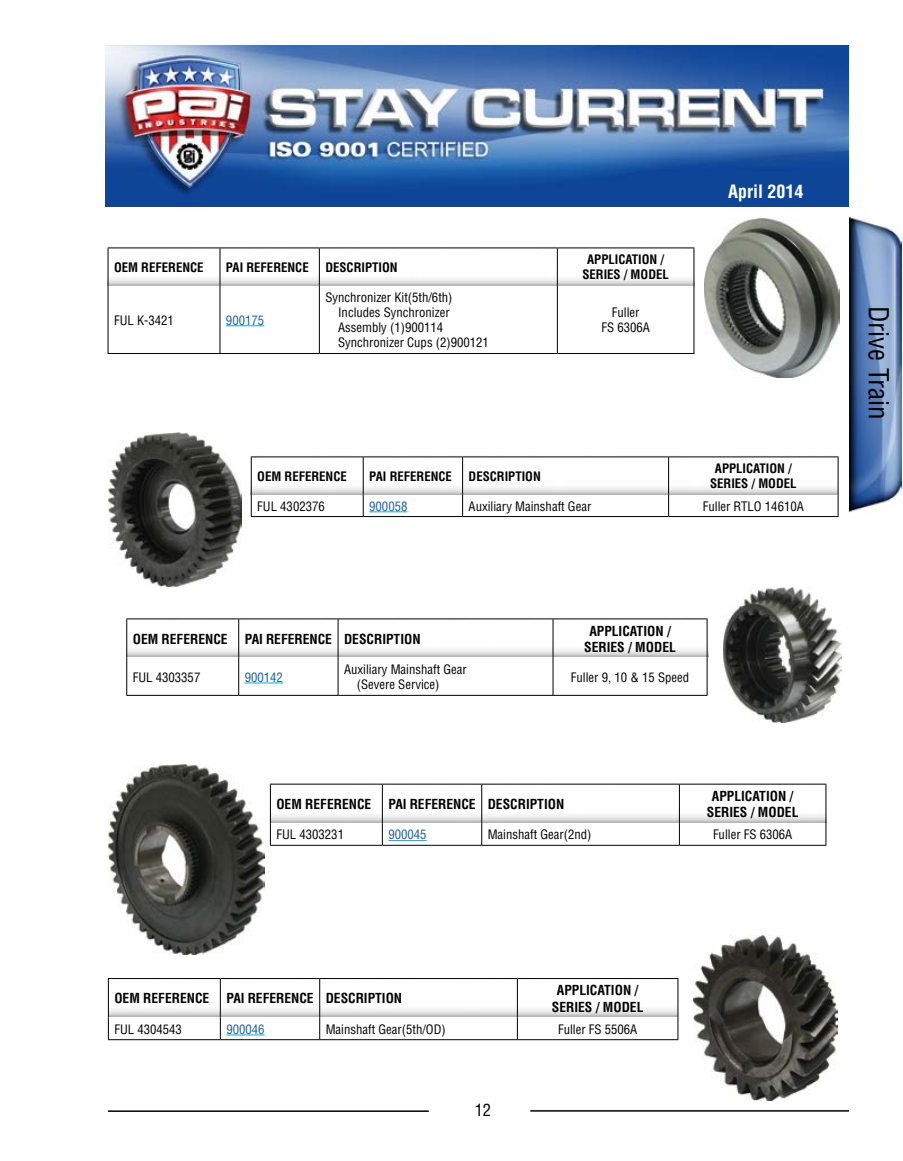
<style>
.page{position:relative;width:903px;height:1161px;background:#fff}
.page>*{position:absolute;margin:0;border:0;box-sizing:border-box;transform-origin:0 0}
.t1{font:condensed 27px "Helvetica";color:#000}
.t2{font:700 condensed 18px "Helvetica";color:#fff}
.t3{font:condensed 16.5px "Helvetica";color:#000}
.t4{font:700 condensed 13.5px/16.2px "Helvetica";color:#000;text-align:center}
.t5{font:condensed 12.75px/15.3px "Helvetica";color:#000}
.t6{font:700 condensed 12.75px/15.3px "Helvetica";color:#000;text-align:center}
.t7{font:condensed 12.75px "Helvetica";color:#215e9e}
</style>
<div class="page">
<hr style="left:108px;top:1110px;width:321px;height:2px;background:#000">
<hr style="left:530px;top:1110px;width:319px;height:2px;background:#000">
<img style="left:849px;top:216px;width:53px;height:297px">
<img style="left:106px;top:46px;width:743px;height:161px">
<img style="left:270px;top:783px;width:557px;height:39px">
<hr style="left:270px;top:784px;width:112px;height:1px;background:#000">
<hr style="left:270px;top:785px;width:1px;height:38px;background:#000">
<hr style="left:382px;top:784px;width:100px;height:1px;background:#000">
<hr style="left:382px;top:785px;width:1px;height:38px;background:#000">
<hr style="left:482px;top:784px;width:197px;height:1px;background:#000">
<hr style="left:481px;top:785px;width:1px;height:38px;background:#000">
<hr style="left:679px;top:784px;width:147px;height:1px;background:#000">
<hr style="left:679px;top:785px;width:1px;height:38px;background:#000">
<hr style="left:825px;top:785px;width:1px;height:38px;background:#000">
<svg style="left:270px;top:823px;width:1px;height:22px"></svg>
<svg style="left:382px;top:823px;width:1px;height:22px"></svg>
<svg style="left:481px;top:823px;width:1px;height:22px"></svg>
<svg style="left:679px;top:823px;width:1px;height:22px"></svg>
<svg style="left:825px;top:823px;width:1px;height:22px"></svg>
<hr style="left:270px;top:845px;width:112px;height:1px;background:#000">
<hr style="left:382px;top:845px;width:100px;height:1px;background:#000">
<hr style="left:482px;top:845px;width:197px;height:1px;background:#000">
<hr style="left:679px;top:845px;width:147px;height:1px;background:#000">
<hr style="left:388px;top:840px;width:39px;height:1px;background:#00aeef">
<img style="left:251px;top:456px;width:587px;height:39px">
<hr style="left:251px;top:457px;width:112px;height:1px;background:#000">
<hr style="left:251px;top:457px;width:1px;height:37px;background:#000">
<hr style="left:363px;top:457px;width:100px;height:1px;background:#000">
<hr style="left:363px;top:457px;width:1px;height:37px;background:#000">
<hr style="left:463px;top:457px;width:206px;height:1px;background:#000">
<hr style="left:462px;top:457px;width:1px;height:37px;background:#000">
<hr style="left:669px;top:457px;width:169px;height:1px;background:#000">
<hr style="left:668px;top:457px;width:1px;height:37px;background:#000">
<hr style="left:838px;top:457px;width:1px;height:37px;background:#000">
<svg style="left:251px;top:494px;width:1px;height:22px"></svg>
<svg style="left:363px;top:494px;width:1px;height:22px"></svg>
<svg style="left:462px;top:494px;width:1px;height:22px"></svg>
<svg style="left:668px;top:494px;width:1px;height:22px"></svg>
<svg style="left:838px;top:494px;width:1px;height:22px"></svg>
<hr style="left:251px;top:516px;width:112px;height:1px;background:#000">
<hr style="left:363px;top:516px;width:100px;height:1px;background:#000">
<hr style="left:463px;top:516px;width:206px;height:1px;background:#000">
<hr style="left:669px;top:516px;width:169px;height:1px;background:#000">
<hr style="left:369px;top:512px;width:38px;height:1px;background:#00aeef">
<img style="left:109px;top:979px;width:568px;height:37px">
<hr style="left:108px;top:978px;width:112px;height:1px;background:#000">
<hr style="left:108px;top:979px;width:1px;height:39px;background:#000">
<hr style="left:220px;top:978px;width:100px;height:1px;background:#000">
<hr style="left:220px;top:979px;width:1px;height:39px;background:#000">
<hr style="left:320px;top:978px;width:197px;height:1px;background:#000">
<hr style="left:319px;top:979px;width:1px;height:39px;background:#000">
<hr style="left:517px;top:978px;width:161px;height:1px;background:#000">
<hr style="left:517px;top:979px;width:1px;height:39px;background:#000">
<hr style="left:677px;top:979px;width:1px;height:39px;background:#000">
<svg style="left:108px;top:1018px;width:1px;height:21px"></svg>
<svg style="left:220px;top:1018px;width:1px;height:21px"></svg>
<svg style="left:319px;top:1018px;width:1px;height:21px"></svg>
<svg style="left:517px;top:1018px;width:1px;height:21px"></svg>
<svg style="left:677px;top:1018px;width:1px;height:21px"></svg>
<hr style="left:108px;top:1039px;width:112px;height:1px;background:#000">
<hr style="left:220px;top:1039px;width:100px;height:1px;background:#000">
<hr style="left:320px;top:1039px;width:197px;height:1px;background:#000">
<hr style="left:517px;top:1039px;width:161px;height:1px;background:#000">
<hr style="left:226px;top:1035px;width:39px;height:1px;background:#00aeef">
<img style="left:108px;top:765px;width:156px;height:189px">
<img style="left:693px;top:935px;width:145px;height:166px">
<img style="left:108px;top:432px;width:133px;height:155px">
<img style="left:126px;top:618px;width:582px;height:39px">
<hr style="left:126px;top:619px;width:113px;height:1px;background:#000">
<hr style="left:126px;top:619px;width:1px;height:39px;background:#000">
<hr style="left:239px;top:619px;width:99px;height:1px;background:#000">
<hr style="left:238px;top:619px;width:1px;height:39px;background:#000">
<hr style="left:338px;top:619px;width:215px;height:1px;background:#000">
<hr style="left:338px;top:619px;width:1px;height:39px;background:#000">
<hr style="left:553px;top:619px;width:154px;height:1px;background:#000">
<hr style="left:553px;top:619px;width:1px;height:39px;background:#000">
<hr style="left:707px;top:619px;width:1px;height:39px;background:#000">
<hr style="left:126px;top:658px;width:1px;height:37px;background:#000">
<hr style="left:238px;top:658px;width:1px;height:37px;background:#000">
<hr style="left:338px;top:658px;width:1px;height:37px;background:#000">
<hr style="left:553px;top:658px;width:1px;height:37px;background:#000">
<hr style="left:707px;top:658px;width:1px;height:37px;background:#000">
<hr style="left:126px;top:695px;width:113px;height:1px;background:#000">
<hr style="left:239px;top:695px;width:99px;height:1px;background:#000">
<hr style="left:338px;top:695px;width:215px;height:1px;background:#000">
<hr style="left:553px;top:695px;width:154px;height:1px;background:#000">
<hr style="left:245px;top:683px;width:38px;height:1px;background:#00aeef">
<img style="left:724px;top:588px;width:117px;height:135px">
<img style="left:704px;top:219px;width:136px;height:159px">
<img style="left:108px;top:247px;width:587px;height:39px">
<hr style="left:108px;top:248px;width:112px;height:1px;background:#000">
<hr style="left:108px;top:248px;width:1px;height:37px;background:#000">
<hr style="left:220px;top:248px;width:99px;height:1px;background:#000">
<hr style="left:220px;top:248px;width:1px;height:37px;background:#000">
<hr style="left:319px;top:248px;width:238px;height:1px;background:#000">
<hr style="left:319px;top:248px;width:1px;height:37px;background:#000">
<hr style="left:557px;top:248px;width:137px;height:1px;background:#000">
<hr style="left:557px;top:248px;width:1px;height:37px;background:#000">
<hr style="left:694px;top:248px;width:1px;height:37px;background:#000">
<hr style="left:108px;top:285px;width:1px;height:68px;background:#000">
<hr style="left:220px;top:285px;width:1px;height:68px;background:#000">
<hr style="left:319px;top:285px;width:1px;height:68px;background:#000">
<hr style="left:557px;top:285px;width:1px;height:68px;background:#000">
<hr style="left:694px;top:285px;width:1px;height:68px;background:#000">
<hr style="left:108px;top:353px;width:112px;height:1px;background:#000">
<hr style="left:220px;top:353px;width:99px;height:1px;background:#000">
<hr style="left:319px;top:353px;width:238px;height:1px;background:#000">
<hr style="left:557px;top:353px;width:137px;height:1px;background:#000">
<hr style="left:226px;top:325px;width:38px;height:1px;background:#00aeef">
<p class="t6" style="left:114px;top:259px;width:91px">OEM REFERENCE</p>
<p class="t6" style="left:226px;top:259px;width:84px">PAI REFERENCE</p>
<p class="t6" style="left:325px;top:259px;width:74px">DESCRIPTION</p>
<p class="t6" style="left:582px;top:252px;width:88px">APPLICATION /<br>SERIES / MODEL</p>
<p class="t5" style="left:114px;top:312px;width:61px">FUL K-3421</p>
<p class="t7" style="left:226px;top:312px;width:40px">900175</p>
<p class="t5" style="left:338px;top:289px;width:152px;text-indent:-13px">Synchronizer Kit(5th/6th)<br>Includes Synchronizer<br>Assembly (1)900114<br>Synchronizer Cups (2)900121</p>
<p class="t5" style="left:601px;top:305px;width:50px;text-align:center">Fuller<br>FS 6306A</p>
<h2 class="t2" style="left:728px;top:181px;width:77px">April 2014</h2>
<p class="t6" style="left:257px;top:468px;width:91px">OEM REFERENCE</p>
<p class="t6" style="left:369px;top:468px;width:84px">PAI REFERENCE</p>
<p class="t6" style="left:469px;top:468px;width:74px">DESCRIPTION</p>
<p class="t6" style="left:710px;top:461px;width:88px">APPLICATION /<br>SERIES / MODEL</p>
<p class="t5" style="left:257px;top:498px;width:69px">FUL 4302376</p>
<p class="t7" style="left:369px;top:498px;width:40px">900058</p>
<p class="t5" style="left:469px;top:498px;width:124px">Auxiliary Mainshaft Gear</p>
<p class="t5" style="left:703px;top:498px;width:103px">Fuller RTLO 14610A</p>
<p class="t4" style="left:133px;top:631px;width:96px">OEM REFERENCE</p>
<p class="t4" style="left:245px;top:631px;width:177px">PAI REFERENCE DESCRIPTION</p>
<p class="t4" style="left:584px;top:623px;width:93px">APPLICATION /<br>SERIES / MODEL</p>
<p class="t5" style="left:133px;top:669px;width:69px">FUL 4303357</p>
<p class="t7" style="left:245px;top:669px;width:40px">900142</p>
<p class="t5" style="left:357px;top:662px;width:111px;text-indent:-13px">Auxiliary Mainshaft Gear (Severe Service)</p>
<p class="t5" style="left:571px;top:669px;width:120px">Fuller 9, 10 &amp; 15 Speed</p>
<p class="t4" style="left:276px;top:796px;width:96px">OEM REFERENCE</p>
<p class="t4" style="left:388px;top:796px;width:177px">PAI REFERENCE DESCRIPTION</p>
<p class="t4" style="left:707px;top:788px;width:93px">APPLICATION /<br>SERIES / MODEL</p>
<p class="t5" style="left:276px;top:827px;width:69px">FUL 4303231</p>
<p class="t7" style="left:388px;top:827px;width:40px">900045</p>
<p class="t5" style="left:488px;top:827px;width:105px">Mainshaft Gear(2nd)</p>
<p class="t5" style="left:713px;top:827px;width:81px">Fuller FS 6306A</p>
<p class="t4" style="left:114px;top:990px;width:96px">OEM REFERENCE</p>
<p class="t4" style="left:226px;top:990px;width:177px">PAI REFERENCE DESCRIPTION</p>
<p class="t4" style="left:552px;top:982px;width:93px">APPLICATION /<br>SERIES / MODEL</p>
<p class="t5" style="left:114px;top:1021px;width:69px">FUL 4304543</p>
<p class="t7" style="left:226px;top:1021px;width:40px">900046</p>
<p class="t5" style="left:326px;top:1021px;width:122px">Mainshaft Gear(5th/OD)</p>
<p class="t5" style="left:558px;top:1021px;width:81px">Fuller FS 5506A</p>
<p class="t3" style="left:475px;top:1100px;width:18px">12</p>
<h1 class="t1" style="left:895px;top:306px;width:116px;rotate:90deg">Drive Train</h1>
</div>
